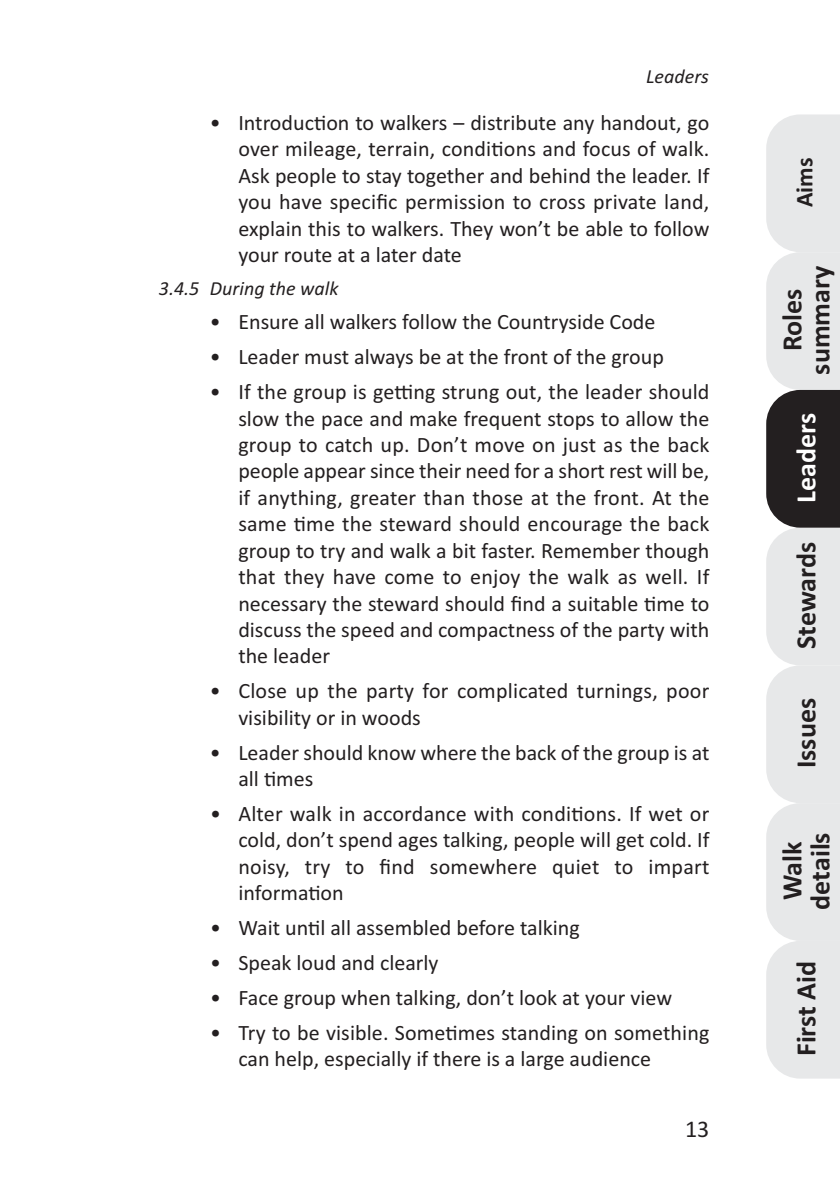
<style>
.page{position:relative;width:840px;height:1191px;background:#fff}
.page>*{position:absolute;margin:0;border:0;box-sizing:border-box;transform-origin:0 0}
.t1{font:700 28px/28px "Calibri";color:#231f20;text-align:center}
.t2{font:700 28px "Calibri";color:#fff}
.t3{font:700 24px "Calibri";color:#231f20}
.t4{font:24px "Calibri";color:#231f20}
.t5{font:22px/26.4px "Calibri";color:#231f20;text-align:justify}
.t6{font:italic 20px "Calibri";color:#231f20}
</style>
<div class="page">
<svg style="left:766px;top:114px;width:73px;height:964px;background:#cdcece"></svg>
<p class="t6" style="left:646px;top:64px;width:64px">Leaders</p>
<p class="t5" style="left:238px;top:109px;width:472px;text-indent:-28px">• Introduction to walkers – distribute any handout, go over mileage, terrain, conditions and focus of walk.<br>Ask people to stay together and behind the leader. If you have specific permission to cross private land, explain this to walkers. They won’t be able to follow your route at a later date</p>
<p class="t6" style="left:159px;top:277px;width:181px">3.4.5 During the walk</p>
<p class="t5" style="left:210px;top:309px;width:447px">• Ensure all walkers follow the Countryside Code</p>
<p class="t5" style="left:210px;top:343px;width:455px">• Leader must always be at the front of the group</p>
<p class="t5" style="left:238px;top:378px;width:472px;text-indent:-28px">• If the group is getting strung out, the leader should slow the pace and make frequent stops to allow the group to catch up. Don’t move on just as the back people appear since their need for a short rest will be, if anything, greater than those at the front. At the same time the steward should encourage the back group to try and walk a bit faster. Remember though that they have come to enjoy the walk as well. If necessary the steward should find a suitable time to discuss the speed and compactness of the party with the leader</p>
<p class="t5" style="left:238px;top:677px;width:472px;text-indent:-28px">• Close up the party for complicated turnings, poor visibility or in woods</p>
<p class="t5" style="left:238px;top:739px;width:472px;text-indent:-28px">• Leader should know where the back of the group is at all times</p>
<p class="t5" style="left:238px;top:800px;width:472px;text-indent:-28px">• Alter walk in accordance with conditions. If wet or cold, don’t spend ages talking, people will get cold. If noisy, try to find somewhere quiet to impart information</p>
<p class="t5" style="left:210px;top:914px;width:371px">• Wait until all assembled before talking</p>
<p class="t5" style="left:210px;top:949px;width:230px">• Speak loud and clearly</p>
<p class="t5" style="left:210px;top:984px;width:463px">• Face group when talking, don’t look at your view</p>
<p class="t5" style="left:238px;top:1019px;width:472px;text-indent:-28px">• Try to be visible. Sometimes standing on something can help, especially if there is a large audience</p>
<p class="t4" style="left:684px;top:1114px;width:26px">13</p>
<p class="t3" style="left:789px;top:207px;width:51px;rotate:-90deg">Aims</p>
<p class="t1" style="left:777px;top:374px;width:110px;rotate:-90deg">Roles summary</p>
<p class="t2" style="left:788px;top:502px;width:91px;rotate:-90deg">Leaders</p>
<p class="t1" style="left:791px;top:649px;width:108px;rotate:-90deg">Stewards</p>
<p class="t1" style="left:791px;top:768px;width:72px;rotate:-90deg">Issues</p>
<p class="t1" style="left:777px;top:909px;width:79px;rotate:-90deg">Walk details</p>
<p class="t1" style="left:791px;top:1056px;width:97px;rotate:-90deg">First Aid</p>
</div>
